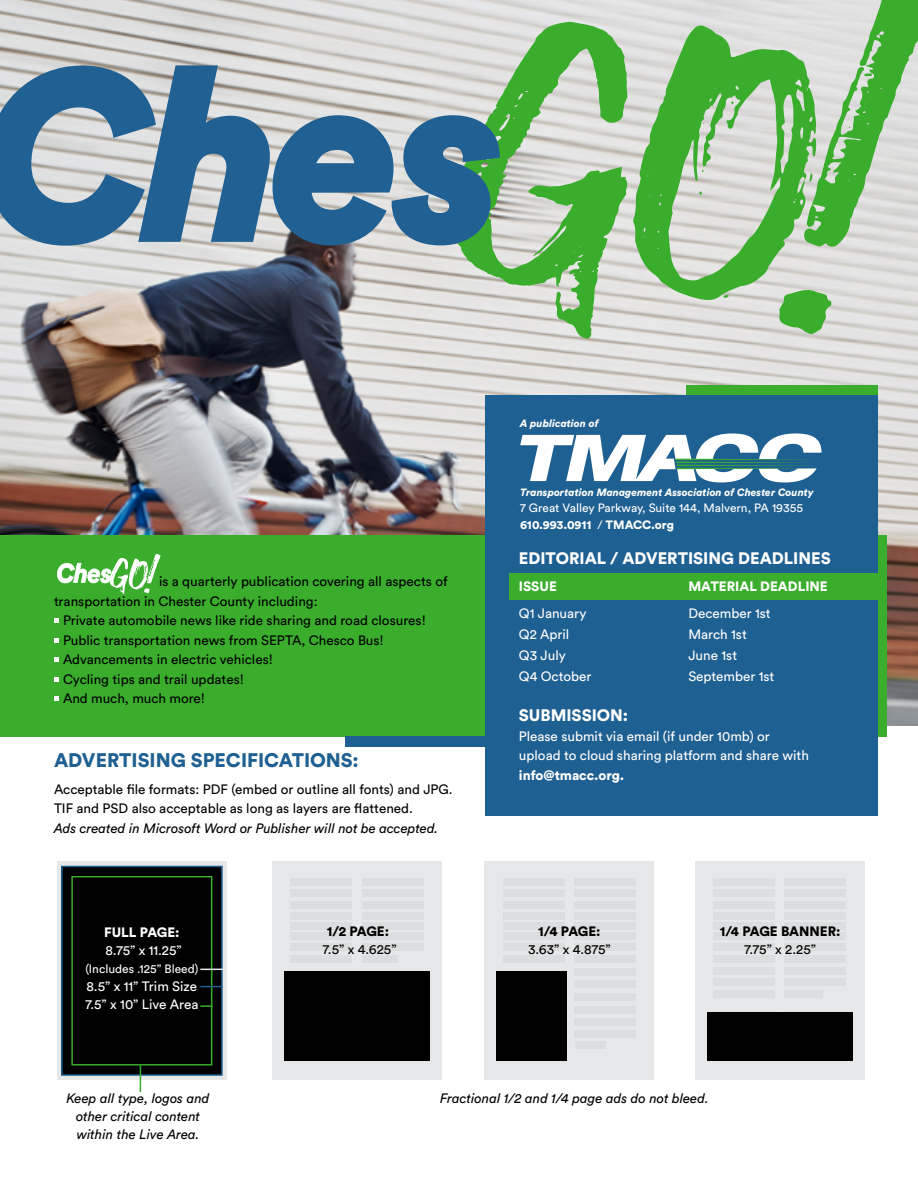
<style>
.page{position:relative;width:918px;height:1188px;background:#fff}
.page>*{position:absolute;margin:0;border:0;box-sizing:border-box;transform-origin:0 0}
.t1{font:900 19.5px "Circular Std";color:#1f6092}
.t2{font:900 16.5px "Circular Std";color:#fff}
.t3{font:13.5px/19.5px "Circular Std";color:#000}
.t4{font:13.5px/19.5px "Circular Std";color:#fff}
.t5{font:italic 13.5px/18px "Circular Std";color:#000}
.t6{font:900 13.5px "Circular Std";color:#fff}
.t7{font:900 13.5px "Circular Std";letter-spacing:-.01em;color:#000}
.t8{font:12px/16.5px "Circular Std";color:#fff}
.t9{font:italic 900 10.5px "Circular Std";color:#fff}
.s1{font-weight:900}
</style>
<div class="page">
<div style="left:695px;top:862px;width:169px;height:218px;background:#e6e7e8"></div>
<div style="left:484px;top:862px;width:170px;height:218px;background:#e6e7e8"></div>
<div style="left:273px;top:862px;width:169px;height:218px;background:#e6e7e8"></div>
<div style="left:291px;top:878px;width:61px;height:7px;background:#dcddde"></div>
<div style="left:291px;top:890px;width:61px;height:7px;background:#dcddde"></div>
<div style="left:291px;top:901px;width:61px;height:7px;background:#dcddde"></div>
<div style="left:291px;top:913px;width:61px;height:7px;background:#dcddde"></div>
<div style="left:291px;top:922px;width:61px;height:7px;background:#dcddde"></div>
<div style="left:291px;top:932px;width:61px;height:7px;background:#dcddde"></div>
<div style="left:291px;top:944px;width:61px;height:7px;background:#dcddde"></div>
<div style="left:291px;top:956px;width:61px;height:7px;background:#dcddde"></div>
<div style="left:362px;top:878px;width:62px;height:7px;background:#dcddde"></div>
<div style="left:362px;top:890px;width:62px;height:7px;background:#dcddde"></div>
<div style="left:362px;top:901px;width:62px;height:7px;background:#dcddde"></div>
<div style="left:362px;top:913px;width:62px;height:7px;background:#dcddde"></div>
<div style="left:362px;top:922px;width:62px;height:7px;background:#dcddde"></div>
<div style="left:362px;top:932px;width:62px;height:7px;background:#dcddde"></div>
<div style="left:362px;top:944px;width:62px;height:7px;background:#dcddde"></div>
<div style="left:362px;top:956px;width:35px;height:7px;background:#dcddde"></div>
<div style="left:503px;top:878px;width:61px;height:7px;background:#dcddde"></div>
<div style="left:503px;top:890px;width:61px;height:7px;background:#dcddde"></div>
<div style="left:503px;top:901px;width:61px;height:7px;background:#dcddde"></div>
<div style="left:503px;top:913px;width:61px;height:7px;background:#dcddde"></div>
<div style="left:503px;top:922px;width:61px;height:7px;background:#dcddde"></div>
<div style="left:503px;top:932px;width:61px;height:7px;background:#dcddde"></div>
<div style="left:503px;top:944px;width:61px;height:7px;background:#dcddde"></div>
<div style="left:503px;top:956px;width:61px;height:7px;background:#dcddde"></div>
<div style="left:575px;top:878px;width:61px;height:7px;background:#dcddde"></div>
<div style="left:575px;top:890px;width:61px;height:7px;background:#dcddde"></div>
<div style="left:575px;top:901px;width:61px;height:7px;background:#dcddde"></div>
<div style="left:575px;top:913px;width:61px;height:7px;background:#dcddde"></div>
<div style="left:575px;top:922px;width:61px;height:7px;background:#dcddde"></div>
<div style="left:575px;top:932px;width:61px;height:7px;background:#dcddde"></div>
<div style="left:575px;top:944px;width:61px;height:7px;background:#dcddde"></div>
<div style="left:575px;top:956px;width:61px;height:7px;background:#dcddde"></div>
<div style="left:713px;top:878px;width:61px;height:7px;background:#dcddde"></div>
<div style="left:713px;top:890px;width:61px;height:7px;background:#dcddde"></div>
<div style="left:713px;top:901px;width:61px;height:7px;background:#dcddde"></div>
<div style="left:713px;top:913px;width:61px;height:7px;background:#dcddde"></div>
<div style="left:713px;top:922px;width:61px;height:7px;background:#dcddde"></div>
<div style="left:713px;top:932px;width:61px;height:7px;background:#dcddde"></div>
<div style="left:713px;top:944px;width:61px;height:7px;background:#dcddde"></div>
<div style="left:713px;top:956px;width:61px;height:7px;background:#dcddde"></div>
<div style="left:785px;top:878px;width:61px;height:7px;background:#dcddde"></div>
<div style="left:785px;top:890px;width:61px;height:7px;background:#dcddde"></div>
<div style="left:785px;top:901px;width:61px;height:7px;background:#dcddde"></div>
<div style="left:785px;top:913px;width:61px;height:7px;background:#dcddde"></div>
<div style="left:785px;top:922px;width:61px;height:7px;background:#dcddde"></div>
<div style="left:785px;top:932px;width:61px;height:7px;background:#dcddde"></div>
<div style="left:785px;top:944px;width:61px;height:7px;background:#dcddde"></div>
<div style="left:785px;top:956px;width:61px;height:7px;background:#dcddde"></div>
<div style="left:713px;top:967px;width:61px;height:7px;background:#dcddde"></div>
<div style="left:713px;top:979px;width:61px;height:7px;background:#dcddde"></div>
<div style="left:713px;top:990px;width:61px;height:7px;background:#dcddde"></div>
<div style="left:713px;top:1011px;width:61px;height:8px;background:#dcddde"></div>
<div style="left:785px;top:967px;width:61px;height:7px;background:#dcddde"></div>
<div style="left:785px;top:979px;width:61px;height:7px;background:#dcddde"></div>
<div style="left:785px;top:990px;width:38px;height:7px;background:#dcddde"></div>
<div style="left:785px;top:1011px;width:61px;height:8px;background:#dcddde"></div>
<img style="left:0;top:0;width:918px;height:726px">
<div style="left:0;top:535px;width:886px;height:202px;background:#3aad2c"></div>
<div style="left:57px;top:862px;width:170px;height:218px;background:#e6e7e8"></div>
<div style="left:62px;top:866px;width:160px;height:209px;background:#000"></div>
<div style="left:61px;top:866px;width:162px;height:210px;border:2px solid #1f6092"></div>
<div style="left:71px;top:876px;width:141px;height:190px;border:2px solid #3aad2c"></div>
<div style="left:686px;top:385px;width:191px;height:10px;background:#3aad2c"></div>
<div style="left:346px;top:737px;width:156px;height:10px;background:#1f6092"></div>
<svg style="left:453px;top:22px;width:175px;height:317px;background:#a0c999"></svg>
<svg style="left:633px;top:25px;width:146px;height:277px;background:#97c790"></svg>
<svg style="left:779px;top:0;width:139px;height:334px;background:#a5cca0"></svg>
<svg style="left:0;top:65px;width:500px;height:181px;background:#7094ac"></svg>
<svg style="left:57px;top:554px;width:104px;height:40px"></svg>
<div style="left:285px;top:971px;width:145px;height:90px;background:#000"></div>
<div style="left:496px;top:971px;width:70px;height:90px;background:#000"></div>
<div style="left:707px;top:1012px;width:145px;height:49px;background:#000"></div>
<div style="left:485px;top:395px;width:392px;height:420px;background:#1f6092"></div>
<svg style="left:520px;top:433px;width:302px;height:49px"></svg>
<div style="left:509px;top:573px;width:377px;height:27px;background:#3aad2c"></div>
<svg style="left:54px;top:618px;width:5px;height:5px"></svg>
<svg style="left:54px;top:638px;width:5px;height:5px"></svg>
<svg style="left:54px;top:657px;width:5px;height:5px"></svg>
<svg style="left:54px;top:677px;width:5px;height:5px"></svg>
<svg style="left:54px;top:696px;width:5px;height:5px"></svg>
<svg style="left:200px;top:986px;width:23px;height:1px"></svg>
<svg style="left:200px;top:969px;width:23px;height:1px"></svg>
<svg style="left:200px;top:1005px;width:12px;height:2px"></svg>
<svg style="left:140px;top:1066px;width:1px;height:26px"></svg>
<div style="left:575px;top:969px;width:61px;height:7px;background:#dcddde"></div>
<div style="left:575px;top:980px;width:61px;height:7px;background:#dcddde"></div>
<div style="left:575px;top:993px;width:61px;height:7px;background:#dcddde"></div>
<div style="left:575px;top:1006px;width:61px;height:7px;background:#dcddde"></div>
<div style="left:575px;top:1019px;width:61px;height:7px;background:#dcddde"></div>
<div style="left:575px;top:1030px;width:61px;height:7px;background:#dcddde"></div>
<div style="left:575px;top:1042px;width:30px;height:7px;background:#dcddde"></div>
<p class="t9" style="left:520px;top:417px;width:80px">A publication of</p>
<p class="t3" style="left:159px;top:572px;width:290px">is a quarterly publication covering all aspects of</p>
<p class="t3" style="left:54px;top:591px;width:265px">transportation in Chester County including:</p>
<p class="t3" style="left:63px;top:611px;width:364px">Private automobile news like ride sharing and road closures!</p>
<p class="t3" style="left:63px;top:630px;width:322px">Public transportation news from SEPTA, Chesco Bus!</p>
<p class="t3" style="left:63px;top:650px;width:212px">Advancements in electric vehicles!</p>
<p class="t3" style="left:63px;top:669px;width:183px">Cycling tips and trail updates!</p>
<p class="t3" style="left:63px;top:689px;width:144px">And much, much more!</p>
<h1 class="t1" style="left:54px;top:747px;width:306px">ADVERTISING SPECIFICATIONS:</h1>
<p class="t3" style="left:54px;top:779px;width:400px">Acceptable file formats: PDF (embed or outline all fonts) and JPG.<br>TIF and PSD also acceptable as long as layers are flattened.</p>
<p class="t5" style="left:54px;top:819px;width:386px">Ads created in Microsoft Word or Publisher will not be accepted.</p>
<p class="t6" style="left:104px;top:923px;width:77px">FULL PAGE:</p>
<p class="t4" style="left:105px;top:940px;width:78px">8.75” x 11.25”</p>
<p class="t8" style="left:85px;top:960px;width:115px">(Includes .125” Bleed)</p>
<p class="t4" style="left:85px;top:977px;width:115px;line-height:18px">8.5” x 11” Trim Size<br>7.5” x 10” Live Area</p>
<p class="t7" style="left:327px;top:922px;width:64px">1/2 PAGE:</p>
<p class="t3" style="left:323px;top:939px;width:75px">7.5” x 4.625”</p>
<p class="t9" style="left:520px;top:485px;width:295px">Transportation Management Association of Chester County</p>
<p class="t8" style="left:520px;top:500px;width:284px">7 Great Valley Parkway, Suite 144, Malvern, PA 19355<br><span class="s1">610.993.0911</span> / <span class="s1">TMACC.org</span></p>
<p class="t2" style="left:519px;top:547px;width:313px">EDITORIAL / ADVERTISING DEADLINES</p>
<p class="t6" style="left:519px;top:577px;width:40px">ISSUE</p>
<p class="t6" style="left:688px;top:577px;width:141px">MATERIAL DEADLINE</p>
<p class="t4" style="left:519px;top:603px;width:69px">Q1 January</p>
<p class="t4" style="left:688px;top:603px;width:84px">December 1st</p>
<p class="t4" style="left:519px;top:625px;width:52px">Q2 April</p>
<p class="t4" style="left:688px;top:625px;width:60px">March 1st</p>
<p class="t4" style="left:519px;top:646px;width:49px">Q3 July</p>
<p class="t4" style="left:688px;top:646px;width:50px">June 1st</p>
<p class="t4" style="left:519px;top:667px;width:74px">Q4 October</p>
<p class="t4" style="left:688px;top:667px;width:88px">September 1st</p>
<p class="t2" style="left:519px;top:704px;width:111px">SUBMISSION:</p>
<p class="t4" style="left:519px;top:726px;width:292px">Please submit via email (if under 10mb) or upload to cloud sharing platform and share with</p>
<p class="t6" style="left:519px;top:766px;width:107px">info@tmacc.org.</p>
<p class="t7" style="left:538px;top:922px;width:64px">1/4 PAGE:</p>
<p class="t3" style="left:528px;top:939px;width:84px">3.63” x 4.875”</p>
<p class="t7" style="left:720px;top:922px;width:122px">1/4 PAGE BANNER:</p>
<p class="t3" style="left:744px;top:939px;width:73px">7.75” x 2.25”</p>
<p class="t5" style="left:67px;top:1089px;width:145px">Keep all type, logos and</p>
<p class="t5" style="left:440px;top:1089px;width:270px">Fractional 1/2 and 1/4 page ads do not bleed.</p>
<p class="t5" style="left:76px;top:1107px;width:126px">other critical content within the Live Area.</p>
</div>
